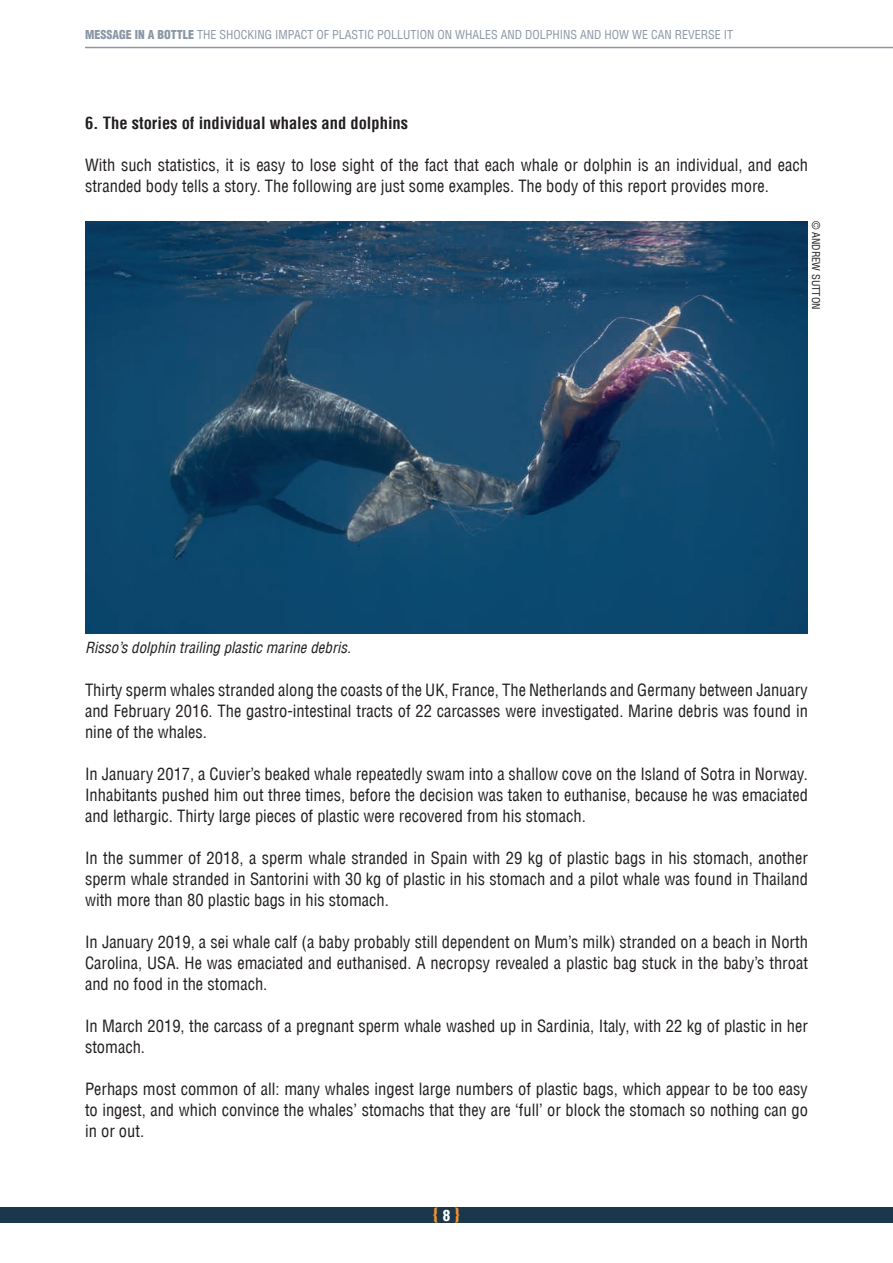
<style>
.page{position:relative;width:893px;height:1263px;background:#fff}
.page>*{position:absolute;margin:0;border:0;box-sizing:border-box;transform-origin:0 0}
.t1{font:900 condensed 18px "Helvetica LT";color:#f69030}
.t2{font:condensed 16.5px/21px "Helvetica LT";color:#231f20;text-align:justify}
.t3{font:700 condensed 16.5px "Helvetica LT";color:#231f20}
.t4{font:italic condensed 15px "Helvetica LT";color:#231f20}
.t5{font:condensed 12px "Helvetica LT";color:#8c97a6}
.t6{font:condensed 10.5px "Helvetica LT";color:#231f20}
.s1{font-weight:900}
.s2{font-size:15px;color:#fff}
</style>
<div class="page">
<div style="left:0;top:1208px;width:893px;height:15px;background:#1a374b"></div>
<hr style="left:85px;top:47px;width:808px;height:1px;background:#8c97a6">
<img style="left:85px;top:221px;width:723px;height:413px">
<p class="t5" style="left:85px;top:27px;width:649px"><span class="s1">MESSAGE IN A BOTTLE</span> THE SHOCKING IMPACT OF PLASTIC POLLUTION ON WHALES AND DOLPHINS AND HOW WE CAN REVERSE IT</p>
<p class="t3" style="left:85px;top:113px;width:325px">6. The stories of individual whales and dolphins</p>
<p class="t2" style="left:85px;top:155px;width:724px">With such statistics, it is easy to lose sight of the fact that each whale or dolphin is an individual, and each stranded body tells a story. The following are just some examples. The body of this report provides more.</p>
<p class="t4" style="left:85px;top:638px;width:267px">Risso’s dolphin trailing plastic marine debris.</p>
<p class="t6" style="left:823px;top:221px;width:90px;rotate:90deg">© ANDREW SUTTON</p>
<p class="t2" style="left:85px;top:680px;width:724px">Thirty sperm whales stranded along the coasts of the UK, France, The Netherlands and Germany between January and February 2016. The gastro-intestinal tracts of 22 carcasses were investigated. Marine debris was found in nine of the whales.</p>
<p class="t2" style="left:85px;top:764px;width:724px">In January 2017, a Cuvier’s beaked whale repeatedly swam into a shallow cove on the Island of Sotra in Norway.<br>Inhabitants pushed him out three times, before the decision was taken to euthanise, because he was emaciated and lethargic. Thirty large pieces of plastic were recovered from his stomach.</p>
<p class="t2" style="left:85px;top:848px;width:724px">In the summer of 2018, a sperm whale stranded in Spain with 29 kg of plastic bags in his stomach, another sperm whale stranded in Santorini with 30 kg of plastic in his stomach and a pilot whale was found in Thailand with more than 80 plastic bags in his stomach.</p>
<p class="t2" style="left:85px;top:932px;width:724px">In January 2019, a sei whale calf (a baby probably still dependent on Mum’s milk) stranded on a beach in North Carolina, USA. He was emaciated and euthanised. A necropsy revealed a plastic bag stuck in the baby’s throat and no food in the stomach.</p>
<p class="t2" style="left:85px;top:1016px;width:724px">In March 2019, the carcass of a pregnant sperm whale washed up in Sardinia, Italy, with 22 kg of plastic in her stomach.</p>
<p class="t2" style="left:85px;top:1079px;width:724px">Perhaps most common of all: many whales ingest large numbers of plastic bags, which appear to be too easy to ingest, and which convince the whales’ stomachs that they are ‘full’ or block the stomach so nothing can go in or out.</p>
<p class="t1" style="left:433px;top:1203px;width:28px">{ <span class="s2">8</span> }</p>
</div>
